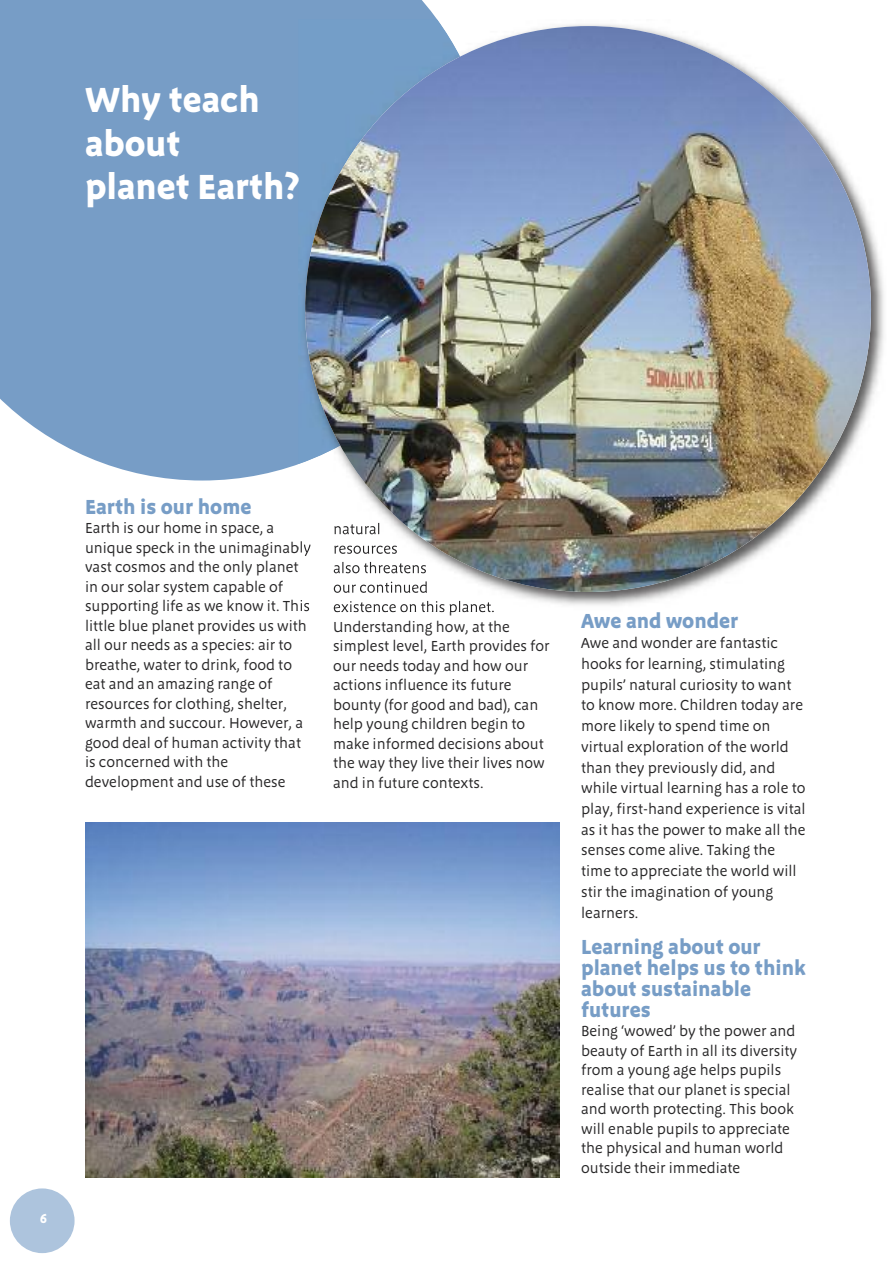
<style>
.page{position:relative;width:893px;height:1263px;background:#fff}
.page>*{position:absolute;margin:0;border:0;box-sizing:border-box;transform-origin:0 0}
.t1{font:700 36px/43.2px "Megano OT";color:#fff}
.t2{font:700 21px/21px "Megano OT";color:#779dc6}
.t3{font:15px/19.5px "Megano OT";color:#272627}
.t4{font:700 13.5px "Megano OT";color:#fff}
</style>
<div class="page">
<img style="left:85px;top:823px;width:475px;height:355px">
<div style="left:0;top:0;width:437px;height:480px;background:#779dc6"></div>
<div style="left:10px;top:1188px;width:65px;height:65px;background:#adc4dd;border-radius:50%"></div>
<img style="left:298px;top:24px;width:586px;height:588px">
<img style="left:334px;top:523px;width:45px;height:11px">
<img style="left:334px;top:546px;width:63px;height:8px">
<img style="left:334px;top:562px;width:92px;height:11px">
<img style="left:334px;top:581px;width:93px;height:12px">
<img style="left:334px;top:601px;width:123px;height:11px">
<img style="left:298px;top:19px;width:195px;height:445px">
<img style="left:305px;top:26px;width:566px;height:566px;border-radius:50%">
<h1 class="t1" style="left:85px;top:81px;width:216px">Why teach about<br>planet Earth?</h1>
<p class="t4" style="left:40px;top:1212px;width:8px">6</p>
<h2 class="t2" style="left:85px;top:497px;width:168px">Earth is our home</h2>
<p class="t3" style="left:85px;top:519px;width:227px">Earth is our home in space, a unique speck in the unimaginably vast cosmos and the only planet in our solar system capable of supporting life as we know it. This little blue planet provides us with all our needs as a species: air to breathe, water to drink, food to eat and an amazing range of resources for clothing, shelter, warmth and succour. However, a good deal of human activity that is concerned with the development and use of these</p>
<p class="t3" style="left:333px;top:618px;width:218px">Understanding how, at the simplest level, Earth provides for our needs today and how our actions influence its future bounty (for good and bad), can help young children begin to make informed decisions about the way they live their lives now and in future contexts.</p>
<h2 class="t2" style="left:581px;top:612px;width:159px">Awe and wonder</h2>
<p class="t3" style="left:581px;top:634px;width:226px;line-height:20.7px">Awe and wonder are fantastic hooks for learning, stimulating pupils’ natural curiosity to want to know more. Children today are more likely to spend time on virtual exploration of the world than they previously did, and while virtual learning has a role to play, first-hand experience is vital as it has the power to make all the senses come alive. Taking the time to appreciate the world will stir the imagination of young learners.</p>
<h2 class="t2" style="left:581px;top:937px;width:226px">Learning about our planet helps us to think about sustainable futures</h2>
<p class="t3" style="left:581px;top:1022px;width:218px">Being ‘wowed’ by the power and beauty of Earth in all its diversity from a young age helps pupils realise that our planet is special and worth protecting. This book will enable pupils to appreciate the physical and human world outside their immediate</p>
</div>
